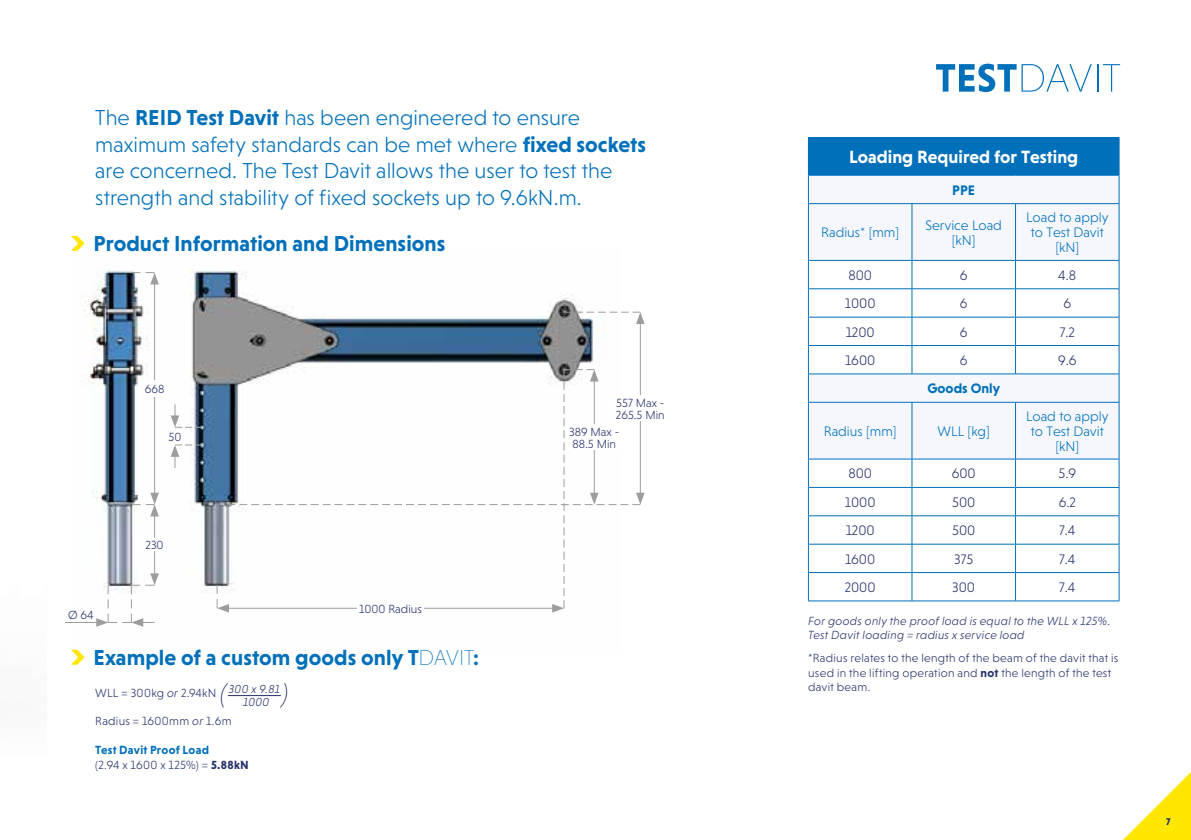
<style>
.page{position:relative;width:1191px;height:840px;background:#fff}
.page>*{position:absolute;margin:0;border:0;box-sizing:border-box;transform-origin:0 0}
.t1{font:italic 200 27.6px "Niveau Grotesk";color:#25316a}
.t2{font:300 22px/26.4px "Niveau Grotesk";color:#0070ba}
.t3{font:700 22px "Niveau Grotesk";letter-spacing:.005em;color:#0070ba}
.t4{font:700 18px "Niveau Grotesk";color:#fff}
.t5{font:300 14px/15px "Niveau Grotesk";color:#0070ba;text-align:center}
.t6{font:300 14px "Niveau Grotesk";color:#25316a}
.t7{font:700 14px "Niveau Grotesk";color:#0070ba}
.t8{font:300 12px/14.4px "Niveau Grotesk";letter-spacing:.02em;color:#25316a}
.t9{font:italic 300 12px/14.4px "Niveau Grotesk";letter-spacing:.02em;color:#25316a}
.t10{font:700 12px/14.4px "Niveau Grotesk";letter-spacing:.02em;color:#0070ba}
.t11{font:300 12px/12px "Niveau Grotesk";color:#25316a}
.t12{font:italic 300 11.8px "Niveau Grotesk";letter-spacing:.03em;color:#25316a}
.t13{font:700 10px "Niveau Grotesk";color:#25316a}
.s1{font-weight:700}
.s2{font-weight:200}
.s3{font-style:italic}
.s4{font-weight:300;color:#25316a}
.s5{color:#25316a}
</style>
<div class="page">
<img style="left:150px;top:270px;width:455px;height:343px">
<hr style="left:640px;top:320px;width:1px;height:175px;background:#9d9d9c">
<svg style="left:171px;top:404px;width:31px;height:23px"></svg>
<svg style="left:171px;top:444px;width:31px;height:23px"></svg>
<svg style="left:563px;top:311px;width:81px;height:13px"></svg>
<svg style="left:217px;top:369px;width:427px;height:243px"></svg>
<div style="left:357px;top:601px;width:67px;height:13px;background:#fff"></div>
<div style="left:568px;top:424px;width:52px;height:25px;background:#fff"></div>
<div style="left:607px;top:395px;width:66px;height:26px;background:#fff"></div>
<img style="left:71px;top:270px;width:78px;height:357px">
<hr style="left:65px;top:621px;width:34px;height:1px;background:#9d9d9c">
<hr style="left:154px;top:513px;width:1px;height:63px;background:#9d9d9c">
<hr style="left:154px;top:281px;width:1px;height:214px;background:#9d9d9c">
<svg style="left:96px;top:573px;width:63px;height:53px"></svg>
<svg style="left:132px;top:492px;width:27px;height:24px"></svg>
<svg style="left:131px;top:272px;width:28px;height:12px"></svg>
<div style="left:136px;top:538px;width:38px;height:13px;background:#fff"></div>
<div style="left:139px;top:380px;width:31px;height:17px;background:#fff"></div>
<svg style="left:71px;top:236px;width:13px;height:15px"></svg>
<svg style="left:71px;top:649px;width:13px;height:15px"></svg>
<div style="left:808px;top:137px;width:311px;height:38px;background:#0070ba"></div>
<svg style="left:809px;top:204px;width:309px;height:254px;fill:#f5f7fd"></svg>
<hr style="left:808px;top:175px;width:104px;height:1px;background:#0070ba">
<svg style="left:808px;top:175px;width:1px;height:28px"></svg>
<hr style="left:912px;top:175px;width:103px;height:1px;background:#0070ba">
<hr style="left:1015px;top:175px;width:104px;height:1px;background:#0070ba">
<svg style="left:1118px;top:175px;width:1px;height:28px"></svg>
<hr style="left:808px;top:203px;width:104px;height:1px;background:#0070ba">
<hr style="left:808px;top:204px;width:1px;height:56px;background:#0070ba">
<hr style="left:912px;top:203px;width:103px;height:1px;background:#0070ba">
<hr style="left:911px;top:204px;width:1px;height:56px;background:#0070ba">
<hr style="left:1015px;top:203px;width:104px;height:1px;background:#0070ba">
<hr style="left:1015px;top:204px;width:1px;height:56px;background:#0070ba">
<hr style="left:1118px;top:204px;width:1px;height:56px;background:#0070ba">
<hr style="left:808px;top:260px;width:104px;height:1px;background:#0070ba">
<hr style="left:912px;top:260px;width:103px;height:1px;background:#0070ba">
<hr style="left:1015px;top:260px;width:104px;height:1px;background:#0070ba">
<hr style="left:808px;top:288px;width:104px;height:1px;background:#0070ba">
<hr style="left:912px;top:288px;width:103px;height:1px;background:#0070ba">
<hr style="left:1015px;top:288px;width:104px;height:1px;background:#0070ba">
<hr style="left:808px;top:316px;width:104px;height:1px;background:#0070ba">
<hr style="left:912px;top:316px;width:103px;height:1px;background:#0070ba">
<hr style="left:1015px;top:316px;width:104px;height:1px;background:#0070ba">
<hr style="left:808px;top:345px;width:104px;height:1px;background:#0070ba">
<hr style="left:912px;top:345px;width:103px;height:1px;background:#0070ba">
<svg style="left:911px;top:260px;width:1px;height:113px"></svg>
<hr style="left:1015px;top:345px;width:104px;height:1px;background:#0070ba">
<svg style="left:1015px;top:260px;width:1px;height:113px"></svg>
<hr style="left:808px;top:373px;width:104px;height:1px;background:#0070ba">
<svg style="left:808px;top:260px;width:1px;height:142px"></svg>
<hr style="left:912px;top:373px;width:103px;height:1px;background:#0070ba">
<hr style="left:1015px;top:373px;width:104px;height:1px;background:#0070ba">
<svg style="left:1118px;top:260px;width:1px;height:142px"></svg>
<hr style="left:808px;top:402px;width:104px;height:1px;background:#0070ba">
<hr style="left:808px;top:402px;width:1px;height:56px;background:#0070ba">
<hr style="left:912px;top:402px;width:103px;height:1px;background:#0070ba">
<hr style="left:911px;top:402px;width:1px;height:56px;background:#0070ba">
<hr style="left:1015px;top:402px;width:104px;height:1px;background:#0070ba">
<hr style="left:1015px;top:402px;width:1px;height:56px;background:#0070ba">
<hr style="left:1118px;top:402px;width:1px;height:56px;background:#0070ba">
<hr style="left:808px;top:458px;width:104px;height:1px;background:#0070ba">
<hr style="left:912px;top:458px;width:103px;height:1px;background:#0070ba">
<hr style="left:1015px;top:458px;width:104px;height:1px;background:#0070ba">
<hr style="left:808px;top:487px;width:104px;height:1px;background:#0070ba">
<hr style="left:912px;top:487px;width:103px;height:1px;background:#0070ba">
<hr style="left:1015px;top:487px;width:104px;height:1px;background:#0070ba">
<hr style="left:808px;top:515px;width:104px;height:1px;background:#0070ba">
<hr style="left:912px;top:515px;width:103px;height:1px;background:#0070ba">
<hr style="left:1015px;top:515px;width:104px;height:1px;background:#0070ba">
<hr style="left:808px;top:543px;width:104px;height:1px;background:#0070ba">
<hr style="left:912px;top:543px;width:103px;height:1px;background:#0070ba">
<hr style="left:1015px;top:543px;width:104px;height:1px;background:#0070ba">
<hr style="left:808px;top:572px;width:104px;height:1px;background:#0070ba">
<svg style="left:808px;top:459px;width:1px;height:141px"></svg>
<hr style="left:912px;top:572px;width:103px;height:1px;background:#0070ba">
<svg style="left:911px;top:459px;width:1px;height:141px"></svg>
<hr style="left:1015px;top:572px;width:104px;height:1px;background:#0070ba">
<svg style="left:1015px;top:459px;width:1px;height:141px"></svg>
<svg style="left:1118px;top:459px;width:1px;height:141px"></svg>
<hr style="left:808px;top:600px;width:104px;height:1px;background:#0070ba">
<hr style="left:912px;top:600px;width:103px;height:1px;background:#0070ba">
<hr style="left:1015px;top:600px;width:104px;height:1px;background:#0070ba">
<svg style="left:1124px;top:772px;width:67px;height:67px"></svg>
<svg style="left:936px;top:64px;width:155px;height:28px"></svg>
<svg style="left:1097px;top:64px;width:23px;height:28px"></svg>
<hr style="left:228px;top:694px;width:53px;height:1px;background:#25316a">
<p class="t2" style="left:95px;top:105px;width:552px">The <span class="s1">REID Test Davit</span> has been engineered to ensure maximum safety standards can be met where <span class="s1">fixed sockets </span>are concerned. The Test Davit allows the user to test the strength and stability of fixed sockets up to 9.6kN.m.</p>
<p class="t3" style="left:94px;top:230px;width:353px">Product Information and Dimensions</p>
<p class="t8" style="left:145px;top:381px;width:21px">668</p>
<p class="t8" style="left:168px;top:429px;width:14px">50</p>
<p class="t8" style="left:68px;top:607px;width:27px">Ø 64</p>
<p class="t8" style="left:146px;top:537px;width:20px">230</p>
<p class="t11" style="left:359px;top:602px;width:64px">1000 Radius</p>
<p class="t3" style="left:94px;top:644px;width:387px">Example of a custom goods only T<span class="s2">DAVIT</span>:</p>
<p class="t1" style="left:220px;top:677px;width:8px">(</p>
<p class="t1" style="left:282px;top:677px;width:8px">)</p>
<p class="t12" style="left:229px;top:682px;width:52px">300 x 9.81</p>
<p class="t8" style="left:95px;top:684px;width:123px">WLL = 300kg <span class="s3">or</span> 2.94kN</p>
<p class="t12" style="left:243px;top:695px;width:28px">1000</p>
<p class="t8" style="left:95px;top:713px;width:138px">Radius = 1600mm <span class="s3">or</span> 1.6m</p>
<p class="t10" style="left:95px;top:742px;width:155px">Test Davit Proof Load<br><span class="s4">(2.94 x 1600 x 125%) =</span> <span class="s5">5.88kN</span></p>
<p class="t11" style="left:616px;top:396px;width:50px">557 Max -<br>265.5 Min</p>
<p class="t11" style="left:569px;top:425px;width:52px">389 Max -<br>88.5 Min</p>
<p class="t4" style="left:849px;top:146px;width:231px">Loading Required for Testing</p>
<p class="t7" style="left:952px;top:182px;width:24px">PPE</p>
<p class="t5" style="left:821px;top:225px;width:79px">Radius* [mm]</p>
<p class="t5" style="left:925px;top:217px;width:78px">Service Load [kN]</p>
<p class="t5" style="left:1026px;top:210px;width:84px">Load to apply to Test Davit [kN]</p>
<p class="t6" style="left:848px;top:267px;width:25px">800</p>
<p class="t6" style="left:960px;top:267px;width:9px">6</p>
<p class="t6" style="left:1058px;top:267px;width:20px">4.8</p>
<p class="t6" style="left:845px;top:295px;width:32px">1000</p>
<p class="t6" style="left:960px;top:295px;width:9px">6</p>
<p class="t6" style="left:1063px;top:295px;width:9px">6</p>
<p class="t6" style="left:845px;top:324px;width:30px">1200</p>
<p class="t6" style="left:960px;top:324px;width:9px">6</p>
<p class="t6" style="left:1059px;top:324px;width:17px">7.2</p>
<p class="t6" style="left:845px;top:352px;width:32px">1600</p>
<p class="t6" style="left:960px;top:352px;width:9px">6</p>
<p class="t6" style="left:1058px;top:352px;width:20px">9.6</p>
<p class="t7" style="left:927px;top:380px;width:74px">Goods Only</p>
<p class="t5" style="left:823px;top:423px;width:74px">Radius [mm]</p>
<p class="t5" style="left:937px;top:423px;width:54px">WLL [kg]</p>
<p class="t5" style="left:1026px;top:408px;width:84px">Load to apply to Test Davit [kN]</p>
<p class="t6" style="left:848px;top:465px;width:25px">800</p>
<p class="t6" style="left:951px;top:465px;width:25px">600</p>
<p class="t6" style="left:1058px;top:465px;width:19px">5.9</p>
<p class="t6" style="left:844px;top:494px;width:32px">1000</p>
<p class="t6" style="left:952px;top:494px;width:25px">500</p>
<p class="t6" style="left:1058px;top:494px;width:19px">6.2</p>
<p class="t6" style="left:845px;top:522px;width:30px">1200</p>
<p class="t6" style="left:952px;top:522px;width:25px">500</p>
<p class="t6" style="left:1059px;top:522px;width:18px">7.4</p>
<p class="t6" style="left:845px;top:550px;width:32px">1600</p>
<p class="t6" style="left:954px;top:550px;width:20px">375</p>
<p class="t6" style="left:1059px;top:550px;width:18px">7.4</p>
<p class="t6" style="left:844px;top:579px;width:32px">2000</p>
<p class="t6" style="left:952px;top:579px;width:24px">300</p>
<p class="t6" style="left:1059px;top:579px;width:18px">7.4</p>
<p class="t9" style="left:808px;top:613px;width:304px">For goods only the proof load is equal to the WLL x 125%.<br>Test Davit loading = radius x service load</p>
<p class="t8" style="left:808px;top:650px;width:312px">*Radius relates to the length of the beam of the davit that is used in the lifting operation and <span class="s1">not</span> the length of the test</p>
<p class="t8" style="left:808px;top:679px;width:64px">davit beam.</p>
<p class="t13" style="left:1166px;top:815px;width:6px">7</p>
</div>
